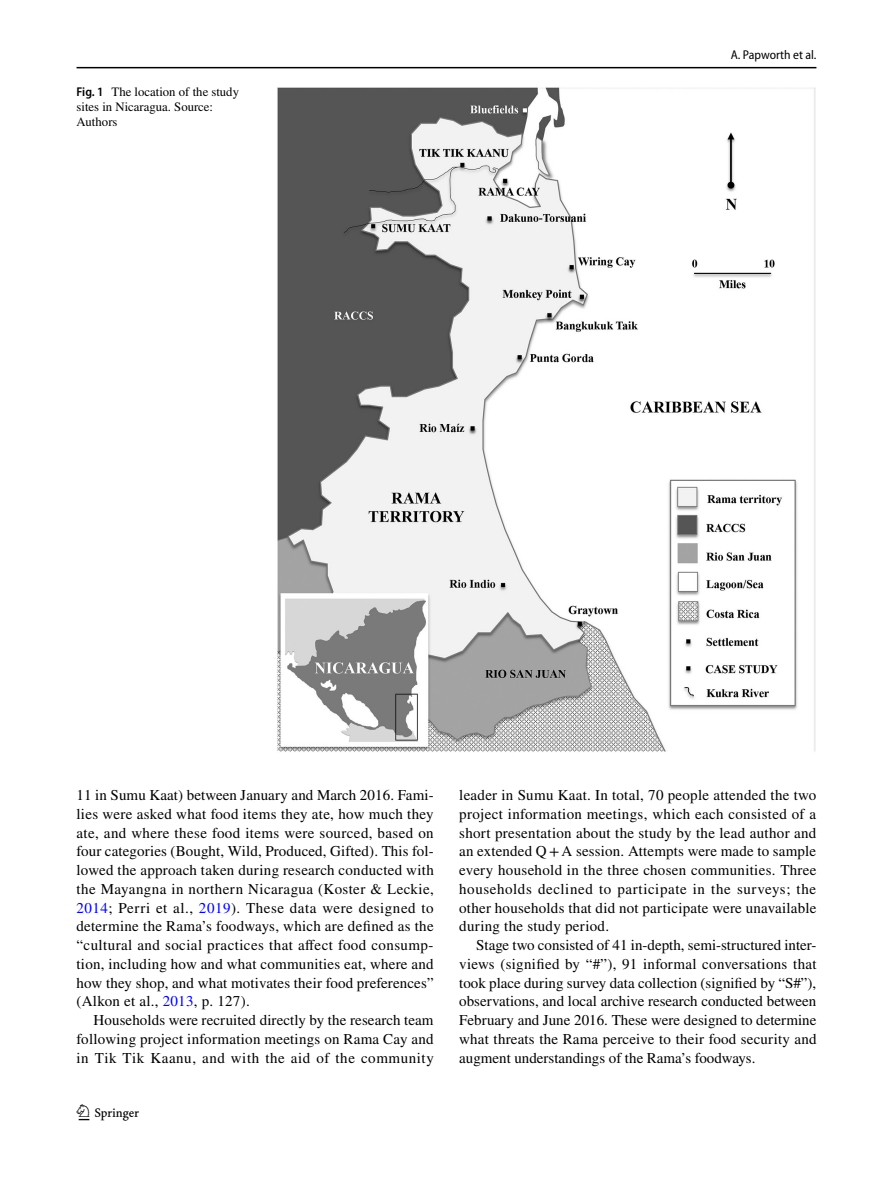
<style>
.page{position:relative;width:893px;height:1187px;background:#fff}
.page>*{position:absolute;margin:0;border:0;box-sizing:border-box;transform-origin:0 0}
.t1{font:22.5px "Springnew Regular 2";color:#000}
.t2{font:15px/18.8px "STIX";letter-spacing:.015em;color:#000;text-align:justify}
.t3{font:12.75px/15px "STIX";color:#000}
.t4{font:semi-condensed 12.75px "Myriad Pro";color:#000}
.s1{font-family:"Myriad Pro";font-weight:600;font-stretch:semi-condensed}
.s2{color:#00f}
</style>
<div class="page">
<hr style="left:77px;top:67px;width:739px;height:1px;background:#000">
<img style="left:277px;top:87px;width:539px;height:665px">
<p class="t3" style="left:77px;top:85px;width:164px"><span class="s1">Fig. 1</span> The location of the study sites in Nicaragua. Source:<br>Authors</p>
<p class="t4" style="left:731px;top:48px;width:87px">A. Papworth et al.</p>
<p class="t2" style="left:77px;top:786px;width:359px">11 in Sumu Kaat) between January and March 2016. Fami&shy;lies were asked what food items they ate, how much they ate, and where these food items were sourced, based on four categories (Bought, Wild, Produced, Gifted). This fol&shy;lowed the approach taken during research conducted with the Mayangna in northern Nicaragua (Koster &amp; Leckie, <span class="s2">2014</span>; Perri et al., <span class="s2">2019</span>). These data were designed to determine the Rama’s foodways, which are defined as the “cultural and social practices that affect food consump&shy;tion, including how and what communities eat, where and how they shop, and what motivates their food preferences” (Alkon et al., <span class="s2">2013</span>, p. 127).</p>
<p class="t2" style="left:77px;top:1011px;width:359px;text-indent:17px">Households were recruited directly by the research team following project information meetings on Rama Cay and in Tik Tik Kaanu, and with the aid of the community</p>
<h1 class="t1" style="left:79px;top:1104px;width:62px">1 3</h1>
<p class="t2" style="left:459px;top:786px;width:359px">leader in Sumu Kaat. In total, 70 people attended the two project information meetings, which each consisted of a short presentation about the study by the lead author and an extended Q + A session. Attempts were made to sample every household in the three chosen communities. Three households declined to participate in the surveys; the other households that did not participate were unavailable during the study period.</p>
<p class="t2" style="left:459px;top:936px;width:359px;text-indent:17px">Stage two consisted of 41 in-depth, semi-structured inter&shy;views (signified by “#”), 91 informal conversations that took place during survey data collection (signified by “S#”), observations, and local archive research conducted between February and June 2016. These were designed to determine what threats the Rama perceive to their food security and augment understandings of the Rama’s foodways.</p>
</div>
